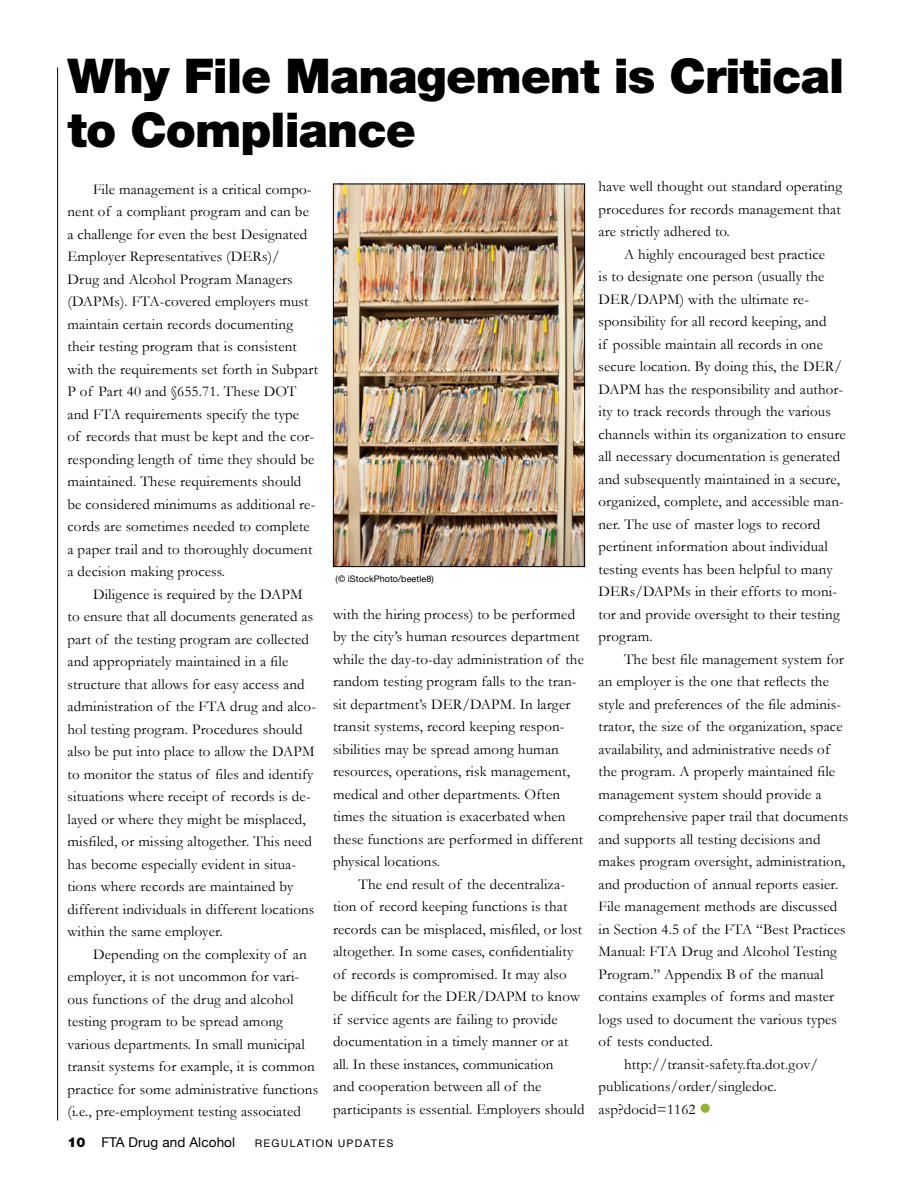
<style>
.page{position:relative;width:918px;height:1188px;background:#fff}
.page>*{position:absolute;margin:0;border:0;box-sizing:border-box;transform-origin:0 0}
.t1{font:900 48px/54px "Helvetica Neue LT Std";letter-spacing:-.02em;color:#000}
.t2{font:15px/22.5px "Garamond";letter-spacing:.01em;color:#000}
.t3{font:13.5px "Helvetica Neue";letter-spacing:.01em;color:#000}
.t4{font:10.5px "Helvetica";letter-spacing:.11em;color:#000}
.t5{font:9px "Helvetica Neue";letter-spacing:.01em;color:#000}
.s1{font-family:"Helvetica Neue LT Std";font-weight:900}
.s2{color:#8fb532}
</style>
<div class="page">
<hr style="left:57px;top:68px;width:1px;height:1052px;background:#000">
<img style="left:335px;top:186px;width:248px;height:379px">
<div style="left:333px;top:184px;width:252px;height:383px;border:1px solid #000"></div>
<h1 class="t1" style="left:68px;top:48px;width:778px">Why File Management is Critical to Compliance</h1>
<p class="t2" style="left:68px;top:177px;width:252px;text-indent:26px">File management is a critical compo&shy;nent of a compliant program and can be a challenge for even the best Designated Employer Representatives (DERs)/<br>Drug and Alcohol Program Managers (DAPMs). FTA-covered employers must maintain certain records documenting their testing program that is consistent with the requirements set forth in Subpart P of Part 40 and §655.71. These DOT and FTA requirements specify the type<br>of records that must be kept and the cor&shy;responding length of time they should be maintained. These requirements should be considered minimums as additional re&shy;cords are sometimes needed to complete a paper trail and to thoroughly document a decision making process.</p>
<p class="t2" style="left:68px;top:582px;width:250px;text-indent:26px">Diligence is required by the DAPM to ensure that all documents generated as part of the testing program are collected and appropriately maintained in a file structure that allows for easy access and administration of the FTA drug and alco&shy;hol testing program. Procedures should also be put into place to allow the DAPM to monitor the status of files and identify situations where receipt of records is de&shy;layed or where they might be misplaced, misfiled, or missing altogether. This need has become especially evident in situa&shy;tions where records are maintained by different individuals in different locations within the same employer.</p>
<p class="t2" style="left:68px;top:942px;width:252px;text-indent:26px">Depending on the complexity of an employer, it is not uncommon for vari&shy;ous functions of the drug and alcohol testing program to be spread among various departments. In small municipal transit systems for example, it is common practice for some administrative functions (i.e., pre-employment testing associated</p>
<p class="t5" style="left:336px;top:571px;width:100px">(© iStockPhoto/beetle8)</p>
<p class="t2" style="left:333px;top:603px;width:252px">with the hiring process) to be performed by the city’s human resources department while the day-to-day administration of the random testing program falls to the tran&shy;sit department’s DER/DAPM. In larger transit systems, record keeping respon&shy;sibilities may be spread among human resources, operations, risk management, medical and other departments. Often times the situation is exacerbated when these functions are performed in different physical locations.</p>
<p class="t2" style="left:333px;top:873px;width:253px;text-indent:26px">The end result of the decentraliza&shy;tion of record keeping functions is that records can be misplaced, misfiled, or lost altogether. In some cases, confidentiality of records is compromised. It may also be difficult for the DER/DAPM to know if service agents are failing to provide documentation in a timely manner or at all. In these instances, communication<br>and cooperation between all of the participants is essential. Employers should</p>
<p class="t3" style="left:68px;top:1131px;width:169px"><span class="s1">10</span> FTA Drug and Alcohol</p>
<p class="t4" style="left:255px;top:1135px;width:140px">REGULATION UPDATES</p>
<p class="t2" style="left:598px;top:175px;width:245px;text-align:justify">have well thought out standard operating procedures for records management that are strictly adhered to.</p>
<p class="t2" style="left:598px;top:243px;width:249px;text-indent:26px">A highly encouraged best practice<br>is to designate one person (usually the DER/DAPM) with the ultimate re&shy;sponsibility for all record keeping, and<br>if possible maintain all records in one secure location. By doing this, the DER/ DAPM has the responsibility and author&shy;ity to track records through the various channels within its organization to ensure all necessary documentation is generated and subsequently maintained in a secure, organized, complete, and accessible man&shy;ner. The use of master logs to record pertinent information about individual testing events has been helpful to many DERs/DAPMs in their efforts to moni&shy;tor and provide oversight to their testing program.</p>
<p class="t2" style="left:624px;top:648px;width:221px">The best file management system for</p>
<p class="t2" style="left:598px;top:670px;width:232px">an employer is the one that reflects the</p>
<p class="t2" style="left:598px;top:693px;width:244px">style and preferences of the file adminis-</p>
<p class="t2" style="left:598px;top:715px;width:246px">trator, the size of the organization, space</p>
<p class="t2" style="left:598px;top:738px;width:233px">availability, and administrative needs of</p>
<p class="t2" style="left:598px;top:760px;width:238px">the program. A properly maintained file</p>
<p class="t2" style="left:598px;top:783px;width:225px">management system should provide a</p>
<p class="t2" style="left:598px;top:805px;width:251px">comprehensive paper trail that documents</p>
<p class="t2" style="left:598px;top:828px;width:224px">and supports all testing decisions and</p>
<p class="t2" style="left:598px;top:850px;width:248px">makes program oversight, administration,</p>
<p class="t2" style="left:598px;top:873px;width:241px">and production of annual reports easier.</p>
<p class="t2" style="left:598px;top:895px;width:240px">File management methods are discussed</p>
<p class="t2" style="left:598px;top:918px;width:249px">in Section 4.5 of the FTA “Best Practices</p>
<p class="t2" style="left:598px;top:940px;width:240px">Manual: FTA Drug and Alcohol Testing</p>
<p class="t2" style="left:598px;top:963px;width:227px">Program.” Appendix B of the manual</p>
<p class="t2" style="left:598px;top:985px;width:237px">contains examples of forms and master</p>
<p class="t2" style="left:598px;top:1008px;width:240px">logs used to document the various types</p>
<p class="t2" style="left:598px;top:1030px;width:116px">of tests conducted.</p>
<p class="t2" style="left:624px;top:1053px;width:196px">http://transit-safety.fta.dot.gov/</p>
<p class="t2" style="left:598px;top:1075px;width:180px">publications/order/singledoc.</p>
<p class="t2" style="left:598px;top:1098px;width:114px">asp?docid=1162 <span class="s2">●</span></p>
</div>
